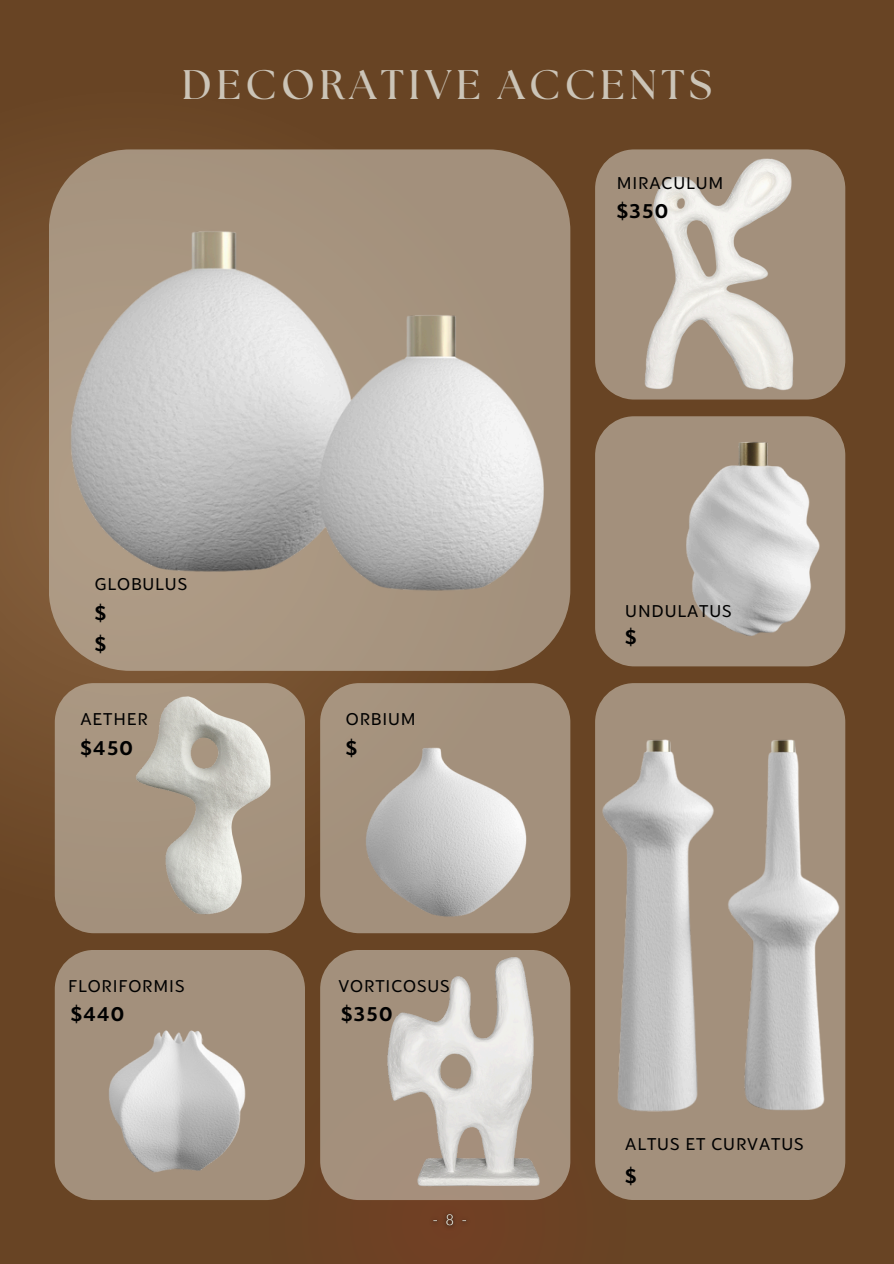
<style>
.page{position:relative;width:894px;height:1264px;background:#fff}
.page>*{position:absolute;margin:0;border:0;box-sizing:border-box;transform-origin:0 0}
.t1{font:700 41.25px "The Seasons";letter-spacing:.11em;color:#cbc4b7}
.t2{font:700 19.65px "Blacker Sans Pro";letter-spacing:.065em;color:#000}
.t3{font:16.95px "Blacker Sans Pro";letter-spacing:.055em;color:#000}
</style>
<div class="page">
<div style="left:0;top:0;width:893px;height:1263px;background:#684424"></div>
<svg style="left:0;top:185px;width:571px;height:749px;fill:#765230"></svg>
<img style="left:433px;top:1214px;width:33px;height:13px">
<div style="left:595px;top:416px;width:250px;height:250px;background:#a3907c"></div>
<svg style="left:320px;top:683px;width:250px;height:250px;background:#9d8872"></svg>
<div style="left:55px;top:683px;width:250px;height:250px;background:#a6937e"></div>
<div style="left:595px;top:683px;width:250px;height:516px;background:#a3907c"></div>
<svg style="left:320px;top:954px;width:223px;height:245px;background:#9e8974"></svg>
<div style="left:55px;top:950px;width:250px;height:249px;background:#a3907c"></div>
<div style="left:49px;top:149px;width:521px;height:522px;background:#a79580;border-radius:81px"></div>
<img style="left:570px;top:149px;width:276px;height:262px">
<img style="left:683px;top:421px;width:149px;height:234px">
<img style="left:598px;top:715px;width:246px;height:399px">
<img style="left:63px;top:149px;width:493px;height:510px">
<img style="left:342px;top:679px;width:209px;height:291px">
<img style="left:111px;top:669px;width:184px;height:258px">
<img style="left:346px;top:947px;width:252px;height:251px">
<img style="left:95px;top:1014px;width:170px;height:169px">
<p class="t1" style="left:182px;top:66px;width:531px">DECORATIVE ACCENTS</p>
<p class="t3" style="left:616px;top:172px;width:108px">MIRACULUM</p>
<p class="t3" style="left:95px;top:573px;width:94px">GLOBULUS</p>
<p class="t2" style="left:95px;top:601px;width:13px">$</p>
<p class="t2" style="left:95px;top:631px;width:13px">$</p>
<p class="t3" style="left:80px;top:708px;width:69px">AETHER</p>
<p class="t3" style="left:346px;top:708px;width:71px">ORBIUM</p>
<p class="t2" style="left:80px;top:736px;width:54px">$450</p>
<p class="t2" style="left:346px;top:736px;width:13px">$</p>
<p class="t3" style="left:68px;top:975px;width:118px">FLORIFORMIS</p>
<h1 class="t3" style="left:338px;top:975px;width:113px">VORTICOSUS</h1>
<h2 class="t2" style="left:71px;top:1002px;width:55px">$440</h2>
<p class="t2" style="left:341px;top:1002px;width:53px">$350</p>
<h2 class="t2" style="left:616px;top:199px;width:53px">$350</h2>
<p class="t3" style="left:625px;top:600px;width:108px">UNDULATUS</p>
<p class="t2" style="left:625px;top:624px;width:13px">$</p>
<p class="t3" style="left:625px;top:1133px;width:180px">ALTUS ET CURVATUS</p>
<p class="t2" style="left:625px;top:1163px;width:13px">$</p>
</div>
